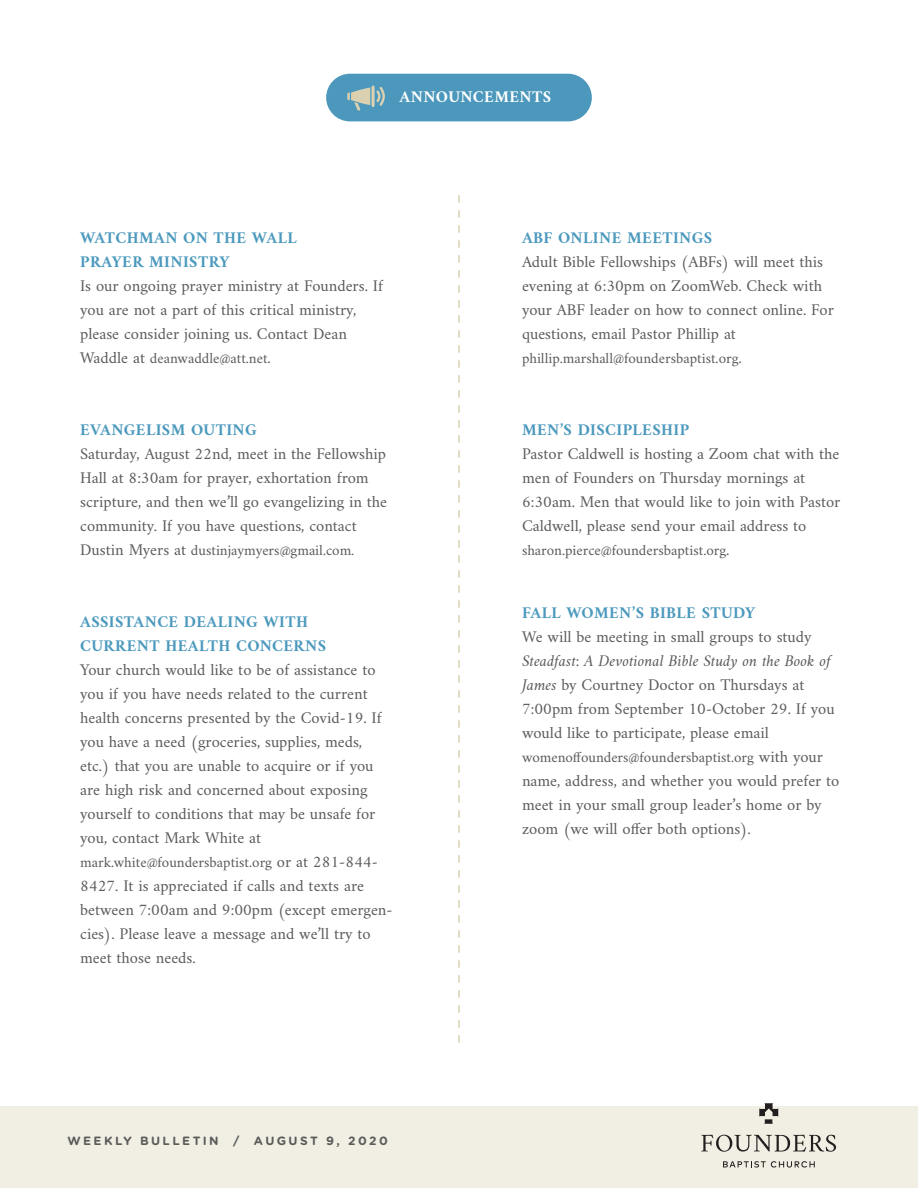
<style>
.page{position:relative;width:918px;height:1188px;background:#fff}
.page>*{position:absolute;margin:0;border:0;box-sizing:border-box;transform-origin:0 0}
.t1{font:16.5px/24px "Amiri";color:#5b5b5a}
.t2{font:700 16.5px/24px "Amiri";letter-spacing:.025em;color:#4c99bd}
.t3{font:700 16.5px "Amiri";letter-spacing:.025em;color:#fff}
.t4{font:15px "Amiri";color:#5b5b5a}
.t5{font:700 12px "Gotham Rounded";letter-spacing:.2em;color:#5b5b5a}
.s1{font-size:16.5px}
.s2{font-style:italic}
</style>
<div class="page">
<div style="left:326px;top:74px;width:266px;height:47px;background:#4c98bc;border-radius:24px"></div>
<div style="left:0;top:1106px;width:918px;height:82px;background:#f1eee3"></div>
<svg style="left:458px;top:195px;width:2px;height:848px"></svg>
<hr style="left:372px;top:86px;width:3px;height:21px;background:#dbd1b1;border-radius:2px">
<svg style="left:347px;top:88px;width:23px;height:23px"></svg>
<svg style="left:376px;top:87px;width:9px;height:19px"></svg>
<svg style="left:701px;top:1135px;width:135px;height:17px"></svg>
<svg style="left:723px;top:1161px;width:92px;height:7px"></svg>
<svg style="left:759px;top:1103px;width:19px;height:21px"></svg>
<p class="t3" style="left:399px;top:87px;width:153px">ANNOUNCEMENTS</p>
<p class="t2" style="left:80px;top:225px;width:218px">WATCHMAN ON THE WALL<br>PRAYER MINISTRY</p>
<p class="t1" style="left:80px;top:273px;width:304px">Is our ongoing prayer ministry at Founders. If you are not a part of this critical ministry, please consider joining us. Contact Dean</p>
<p class="t4" style="left:80px;top:349px;width:192px"><span class="s1">Waddle at</span> deanwaddle@att.net<span class="s1">.</span></p>
<p class="t2" style="left:80px;top:417px;width:178px">EVANGELISM OUTING</p>
<p class="t1" style="left:80px;top:441px;width:308px">Saturday, August 22nd, meet in the Fellowship Hall at 8:30am for prayer, exhortation from scripture, and then we’ll go evangelizing in the community. If you have questions, contact</p>
<p class="t4" style="left:80px;top:541px;width:276px"><span class="s1">Dustin Myers at</span> dustinjaymyers@gmail.com.</p>
<p class="t2" style="left:522px;top:225px;width:192px">ABF ONLINE MEETINGS</p>
<p class="t1" style="left:522px;top:249px;width:313px">Adult Bible Fellowships (ABFs) will meet this evening at 6:30pm on ZoomWeb. Check with your ABF leader on how to connect online. For questions, email Pastor Phillip at</p>
<p class="t4" style="left:522px;top:349px;width:221px">phillip.marshall@foundersbaptist.org<span class="s1">.</span></p>
<p class="t2" style="left:522px;top:417px;width:169px">MEN’S DISCIPLESHIP</p>
<p class="t1" style="left:522px;top:441px;width:320px">Pastor Caldwell is hosting a Zoom chat with the men of Founders on Thursday mornings at 6:30am. Men that would like to join with Pastor Caldwell, please send your email address to</p>
<p class="t4" style="left:522px;top:541px;width:209px">sharon.pierce@foundersbaptist.org<span class="s1">.</span></p>
<p class="t2" style="left:80px;top:609px;width:247px">ASSISTANCE DEALING WITH<br>CURRENT HEALTH CONCERNS</p>
<p class="t1" style="left:80px;top:657px;width:303px">Your church would like to be of assistance to you if you have needs related to the current health concerns presented by the Covid-19. If you have a need (groceries, supplies, meds, etc.) that you are unable to acquire or if you are high risk and concerned about exposing yourself to conditions that may be unsafe for you, contact Mark White at</p>
<p class="t4" style="left:80px;top:853px;width:299px">mark.white@foundersbaptist.org <span class="s1">or at 281-844-</span></p>
<p class="t1" style="left:80px;top:873px;width:314px">8427. It is appreciated if calls and texts are between 7:00am and 9:00pm (except emergen&shy;cies). Please leave a message and we’ll try to meet those needs.</p>
<p class="t5" style="left:68px;top:1132px;width:322px">WEEKLY BULLETIN / AUGUST 9, 2020</p>
<p class="t2" style="left:522px;top:600px;width:235px">FALL WOMEN’S BIBLE STUDY</p>
<p class="t1" style="left:522px;top:624px;width:291px">We will be meeting in small groups to study</p>
<p class="t1" style="left:522px;top:648px;width:314px"><span class="s2">Steadfast: A Devotional Bible Study on the Book of James</span> by Courtney Doctor on Thursdays at 7:00pm from September 10-October 29. If you would like to participate, please email</p>
<p class="t4" style="left:522px;top:748px;width:303px">womenoffounders@foundersbaptist.org <span class="s1">with your</span></p>
<p class="t1" style="left:522px;top:768px;width:319px">name, address, and whether you would prefer to meet in your small group leader’s home or by zoom (we will offer both options).</p>
</div>
